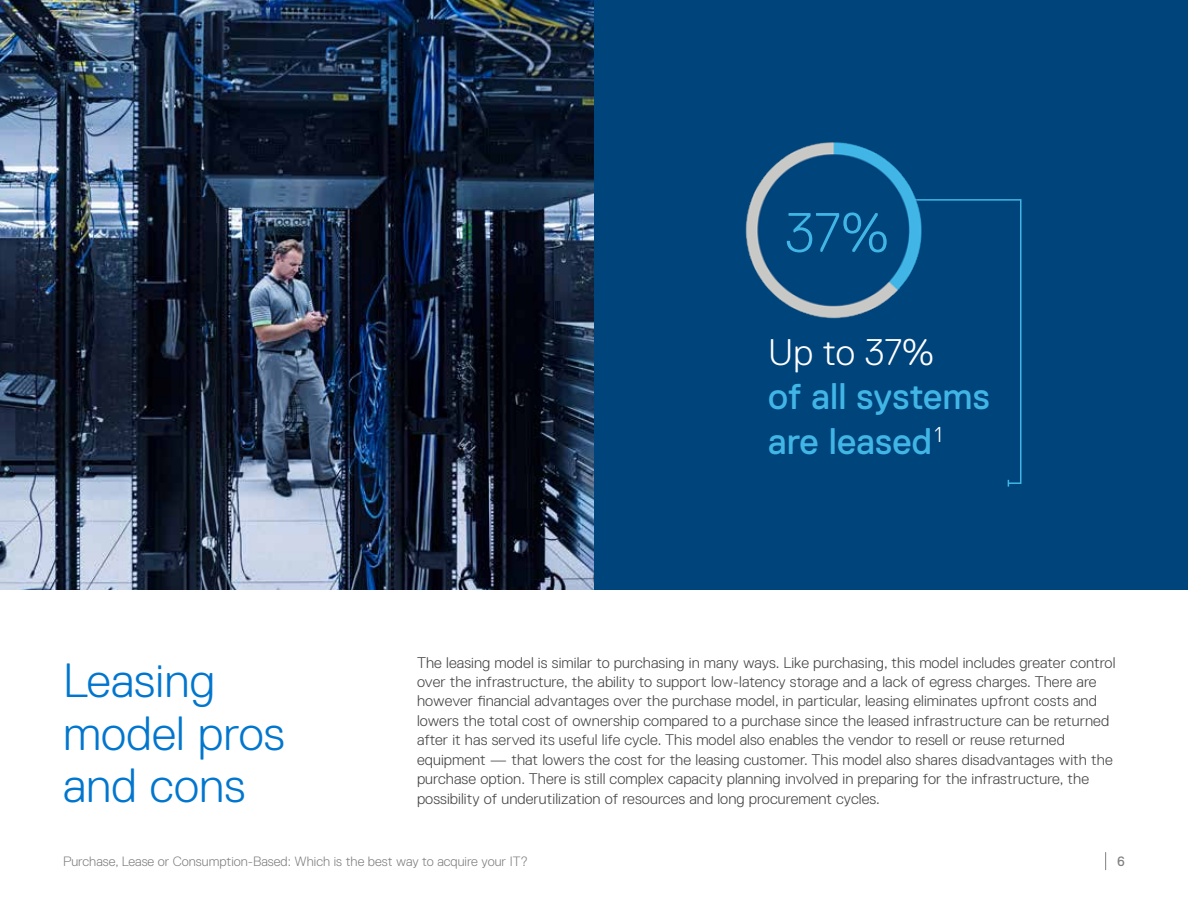
<style>
.page{position:relative;width:1188px;height:918px;background:#fff}
.page>*{position:absolute;margin:0;border:0;box-sizing:border-box;transform-origin:0 0}
.t1{font:300 55.5px "Dell Replica";color:#41b6e6}
.t2{font:300 48px/52.5px "Dell Replica";letter-spacing:.005em;color:#0076ce}
.t3{font:37.05px/44.4px "Dell Replica";letter-spacing:.005em;color:#41b6e6}
.t4{font:300 37.05px "Dell Replica";color:#fff}
.t5{font:300 15.45px/19.5px "Dell Replica";letter-spacing:.005em;color:#444}
.t6{font:300 13.5px "Dell Replica";color:#808080}
.t7{font:13.5px "Dell Replica";color:#808080}
</style>
<div class="page">
<svg style="left:1105px;top:852px;width:1px;height:18px"></svg>
<img style="left:0;top:0;width:594px;height:590px">
<div style="left:594px;top:0;width:594px;height:590px;background:#00447c"></div>
<svg style="left:947px;top:199px;width:75px;height:288px"></svg>
<img style="left:745px;top:142px;width:202px;height:177px">
<h1 class="t1" style="left:785px;top:202px;width:105px">37%</h1>
<h3 class="t4" style="left:768px;top:332px;width:168px">Up to 37%</h3>
<h3 class="t3" style="left:768px;top:375px;width:223px">of all systems are leased <sup>1</sup></h3>
<h2 class="t2" style="left:63px;top:655px;width:224px">Leasing model pros and cons</h2>
<p class="t5" style="left:417px;top:652px;width:700px">The leasing model is similar to purchasing in many ways. Like purchasing, this model includes greater control over the infrastructure, the ability to support low-latency storage and a lack of egress charges. There are however financial advantages over the purchase model, in particular, leasing eliminates upfront costs and lowers the total cost of ownership compared to a purchase since the leased infrastructure can be returned after it has served its useful life cycle. This model also enables the vendor to resell or reuse returned equipment — that lowers the cost for the leasing customer. This model also shares disadvantages with the purchase option. There is still complex capacity planning involved in preparing for the infrastructure, the possibility of underutilization of resources and long procurement cycles.</p>
<p class="t6" style="left:63px;top:853px;width:467px">Purchase, Lease or Consumption-Based: Which is the best way to acquire your IT?</p>
<p class="t7" style="left:1117px;top:853px;width:9px">6</p>
</div>
